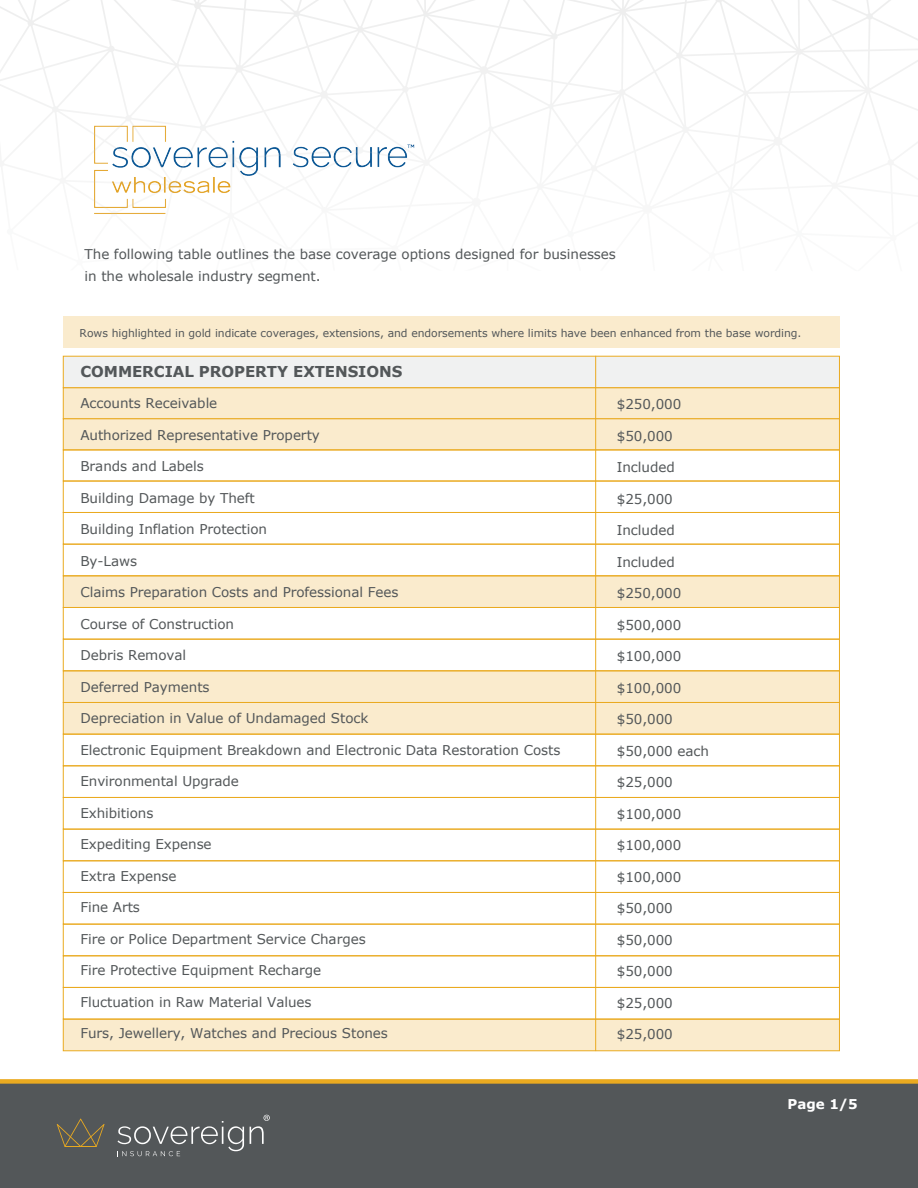
<style>
.page{position:relative;width:918px;height:1188px;background:#fff}
.page>*{position:absolute;margin:0;border:0;box-sizing:border-box;transform-origin:0 0}
.t1{font:700 15px "Verdana";letter-spacing:-.005em;color:#535759}
.t2{font:13.5px/22.4px "Verdana";letter-spacing:-.005em;color:#535759}
.t3{font:700 13.5px "Verdana";color:#fff}
.t4{font:10.8px "Verdana";letter-spacing:-.005em;color:#535759}
</style>
<div class="page">
<div style="left:0;top:1081px;width:918px;height:107px;background:#535759"></div>
<div style="left:0;top:1079px;width:918px;height:5px;background:#eaaa20"></div>
<svg style="left:57px;top:1119px;width:48px;height:28px"></svg>
<svg style="left:118px;top:1121px;width:126px;height:35px"></svg>
<svg style="left:250px;top:1115px;width:20px;height:29px"></svg>
<div style="left:63px;top:1019px;width:777px;height:32px;background:#faebcd;border:1px solid #eaaa20"></div>
<div style="left:63px;top:671px;width:777px;height:32px;background:#faebcd"></div>
<div style="left:63px;top:702px;width:777px;height:32px;background:#faebcd;border:1px solid #eaaa20"></div>
<div style="left:63px;top:576px;width:777px;height:32px;background:#faebcd"></div>
<div style="left:63px;top:388px;width:777px;height:31px;background:#faebcd;border:1px solid #eaaa20"></div>
<div style="left:63px;top:419px;width:777px;height:31px;background:#faebcd;border:1px solid #eaaa20"></div>
<div style="left:63px;top:481px;width:777px;height:32px;border:1px solid #eaaa20"></div>
<svg style="left:0;top:0;width:918px;height:214px"></svg>
<div style="left:63px;top:356px;width:777px;height:32px;background:#f0f1f1;border:1px solid #eaaa20"></div>
<div style="left:63px;top:512px;width:777px;height:32px;border:1px solid #eaaa20"></div>
<div style="left:63px;top:544px;width:777px;height:32px;border:1px solid #eaaa20"></div>
<div style="left:63px;top:607px;width:777px;height:32px;border:1px solid #eaaa20"></div>
<div style="left:63px;top:639px;width:777px;height:32px;border:1px solid #eaaa20"></div>
<div style="left:63px;top:734px;width:777px;height:32px;border:1px solid #eaaa20"></div>
<div style="left:63px;top:797px;width:777px;height:32px;border:1px solid #eaaa20"></div>
<div style="left:63px;top:829px;width:777px;height:32px;border:1px solid #eaaa20"></div>
<div style="left:63px;top:892px;width:777px;height:32px;border:1px solid #eaaa20"></div>
<div style="left:63px;top:924px;width:777px;height:32px;border:1px solid #eaaa20"></div>
<div style="left:63px;top:987px;width:777px;height:32px;border:1px solid #eaaa20"></div>
<hr style="left:595px;top:356px;width:1px;height:695px;background:#eaaa20">
<div style="left:63px;top:316px;width:776px;height:31px;background:#faebcd"></div>
<p class="t2" style="left:85px;top:243px;width:533px">The following table outlines the base coverage options designed for businesses in the wholesale industry segment.</p>
<p class="t4" style="left:80px;top:326px;width:723px">Rows highlighted in gold indicate coverages, extensions, and endorsements where limits have been enhanced from the base wording.</p>
<p class="t1" style="left:80px;top:362px;width:323px">COMMERCIAL PROPERTY EXTENSIONS</p>
<p class="t2" style="left:80px;top:392px;width:138px">Accounts Receivable</p>
<p class="t2" style="left:80px;top:424px;width:241px">Authorized Representative Property</p>
<p class="t2" style="left:80px;top:455px;width:125px">Brands and Labels</p>
<p class="t2" style="left:80px;top:487px;width:176px">Building Damage by Theft</p>
<p class="t2" style="left:80px;top:518px;width:188px">Building Inflation Protection</p>
<p class="t2" style="left:80px;top:550px;width:58px">By-Laws</p>
<p class="t2" style="left:80px;top:581px;width:320px">Claims Preparation Costs and Professional Fees</p>
<p class="t2" style="left:80px;top:613px;width:155px">Course of Construction</p>
<p class="t2" style="left:80px;top:644px;width:107px">Debris Removal</p>
<p class="t2" style="left:80px;top:676px;width:131px">Deferred Payments</p>
<p class="t2" style="left:80px;top:707px;width:290px">Depreciation in Value of Undamaged Stock</p>
<p class="t2" style="left:80px;top:739px;width:482px">Electronic Equipment Breakdown and Electronic Data Restoration Costs</p>
<p class="t2" style="left:80px;top:770px;width:160px">Environmental Upgrade</p>
<p class="t2" style="left:80px;top:802px;width:74px">Exhibitions</p>
<p class="t2" style="left:80px;top:833px;width:133px">Expediting Expense</p>
<p class="t2" style="left:80px;top:865px;width:98px">Extra Expense</p>
<p class="t2" style="left:80px;top:896px;width:61px">Fine Arts</p>
<p class="t2" style="left:80px;top:928px;width:287px">Fire or Police Department Service Charges</p>
<p class="t2" style="left:80px;top:959px;width:242px">Fire Protective Equipment Recharge</p>
<p class="t2" style="left:80px;top:991px;width:233px">Fluctuation in Raw Material Values</p>
<p class="t2" style="left:80px;top:1022px;width:309px">Furs, Jewellery, Watches and Precious Stones</p>
<p class="t2" style="left:617px;top:393px;width:66px">$250,000</p>
<p class="t2" style="left:617px;top:425px;width:58px">$50,000</p>
<p class="t2" style="left:617px;top:456px;width:59px">Included</p>
<p class="t2" style="left:617px;top:488px;width:58px">$25,000</p>
<p class="t2" style="left:617px;top:519px;width:59px">Included</p>
<p class="t2" style="left:617px;top:551px;width:59px">Included</p>
<p class="t2" style="left:617px;top:582px;width:66px">$250,000</p>
<p class="t2" style="left:617px;top:614px;width:66px">$500,000</p>
<p class="t2" style="left:617px;top:645px;width:66px">$100,000</p>
<p class="t2" style="left:617px;top:677px;width:66px">$100,000</p>
<p class="t2" style="left:617px;top:708px;width:58px">$50,000</p>
<p class="t2" style="left:617px;top:740px;width:94px">$50,000 each</p>
<p class="t2" style="left:617px;top:771px;width:58px">$25,000</p>
<p class="t2" style="left:617px;top:803px;width:66px">$100,000</p>
<p class="t2" style="left:617px;top:834px;width:66px">$100,000</p>
<p class="t2" style="left:617px;top:866px;width:66px">$100,000</p>
<p class="t2" style="left:617px;top:897px;width:58px">$50,000</p>
<p class="t2" style="left:617px;top:929px;width:58px">$50,000</p>
<p class="t2" style="left:617px;top:960px;width:58px">$50,000</p>
<p class="t2" style="left:617px;top:992px;width:58px">$25,000</p>
<p class="t2" style="left:617px;top:1023px;width:58px">$25,000</p>
<p class="t3" style="left:787px;top:1096px;width:72px">Page 1/5</p>
</div>
